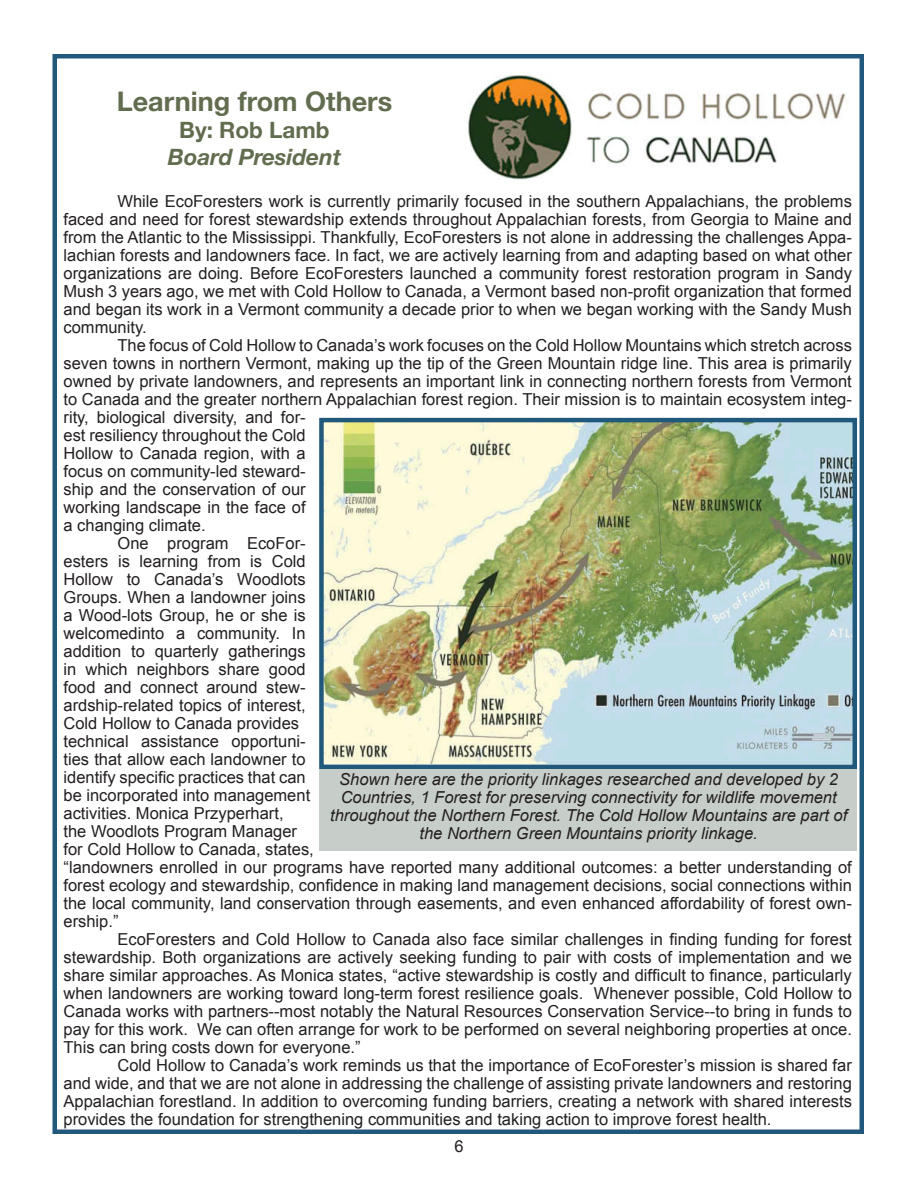
<style>
.page{position:relative;width:918px;height:1188px;background:#fff}
.page>*{position:absolute;margin:0;border:0;box-sizing:border-box;transform-origin:0 0}
.t1{font:700 27px "Helvetica Neue";color:#626d4f}
.t2{font:italic 700 22.5px "Helvetica Neue";color:#626d4f}
.t3{font:700 22.5px "Helvetica Neue";color:#626d4f}
.t4{font:16.5px/18px "Arial";color:#231f20;text-align:justify}
.t5{font:italic 16.5px/18px "Arial";color:#231f20;text-align:center}
</style>
<div class="page">
<div style="left:52px;top:54px;width:5px;height:1080px;background:#21597c"></div>
<hr style="left:53px;top:54px;width:811px;height:4px;background:#21597c">
<hr style="left:54px;top:1130px;width:810px;height:4px;background:#21597c">
<hr style="left:860px;top:54px;width:4px;height:1080px;background:#21597c">
<img style="left:324px;top:423px;width:528px;height:341px">
<div style="left:319px;top:418px;width:538px;height:351px;border:4px solid #21597c"></div>
<div style="left:320px;top:769px;width:537px;height:81px;background:#c7cec9"></div>
<img style="left:468px;top:75px;width:381px;height:105px">
<h1 class="t1" style="left:117px;top:91px;width:277px">Learning from Others</h1>
<h2 class="t3" style="left:179px;top:122px;width:152px">By: Rob Lamb</h2>
<h2 class="t2" style="left:168px;top:144px;width:175px">Board President</h2>
<p class="t4" style="left:64px;top:193px;width:790px;text-indent:54px">While EcoForesters work is currently primarily focused in the southern Appalachians, the problems faced and need for forest stewardship extends throughout Appalachian forests, from Georgia to Maine and from the Atlantic to the Mississippi. Thankfully, EcoForesters is not alone in addressing the challenges Appa&shy;lachian forests and landowners face. In fact, we are actively learning from and adapting based on what other organizations are doing. Before EcoForesters launched a community forest restoration program in Sandy Mush 3 years ago, we met with Cold Hollow to Canada, a Vermont based non-profit organization that formed and began its work in a Vermont community a decade prior to when we began working with the Sandy Mush community.</p>
<p class="t4" style="left:118px;top:337px;width:736px">The focus of Cold Hollow to Canada’s work focuses on the Cold Hollow Mountains which stretch across</p>
<p class="t4" style="left:64px;top:355px;width:790px">seven towns in northern Vermont, making up the tip of the Green Mountain ridge line. This area is primarily</p>
<p class="t4" style="left:64px;top:373px;width:790px">owned by private landowners, and represents an important link in connecting northern forests from Vermont</p>
<p class="t4" style="left:64px;top:391px;width:790px">to Canada and the greater northern Appalachian forest region. Their mission is to maintain ecosystem integ-</p>
<p class="t4" style="left:64px;top:409px;width:244px">rity, biological diversity, and for-</p>
<p class="t4" style="left:64px;top:427px;width:244px">est resiliency throughout the Cold</p>
<p class="t4" style="left:64px;top:445px;width:244px">Hollow to Canada region, with a</p>
<p class="t4" style="left:64px;top:463px;width:244px">focus on community-led steward-</p>
<p class="t4" style="left:64px;top:481px;width:244px">ship and the conservation of our</p>
<p class="t4" style="left:64px;top:499px;width:244px">working landscape in the face of</p>
<p class="t4" style="left:64px;top:517px;width:144px">a changing climate.</p>
<p class="t4" style="left:118px;top:535px;width:190px">One program EcoFor-</p>
<p class="t4" style="left:64px;top:553px;width:244px">esters is learning from is Cold</p>
<p class="t4" style="left:64px;top:571px;width:244px">Hollow to Canada’s Woodlots</p>
<p class="t4" style="left:64px;top:589px;width:244px">Groups. When a landowner joins</p>
<p class="t4" style="left:64px;top:607px;width:244px">a Wood-lots Group, he or she is</p>
<p class="t4" style="left:64px;top:625px;width:244px">welcomedinto a community. In</p>
<p class="t4" style="left:64px;top:643px;width:244px">addition to quarterly gatherings</p>
<p class="t4" style="left:64px;top:661px;width:244px">in which neighbors share good</p>
<p class="t4" style="left:64px;top:679px;width:244px">food and connect around stew-</p>
<p class="t4" style="left:64px;top:697px;width:244px">ardship-related topics of interest,</p>
<p class="t4" style="left:64px;top:715px;width:237px">Cold Hollow to Canada provides</p>
<p class="t4" style="left:64px;top:733px;width:244px">technical assistance opportuni-</p>
<p class="t4" style="left:64px;top:751px;width:244px">ties that allow each landowner to</p>
<p class="t4" style="left:64px;top:768px;width:244px">identify specific practices that can</p>
<p class="t4" style="left:64px;top:787px;width:248px">be incorporated into management</p>
<p class="t4" style="left:64px;top:805px;width:222px">activities. Monica Przyperhart,</p>
<p class="t4" style="left:64px;top:823px;width:235px">the Woodlots Program Manager</p>
<p class="t4" style="left:64px;top:841px;width:252px">for Cold Hollow to Canada, states,</p>
<p class="t4" style="left:64px;top:859px;width:790px">“landowners enrolled in our programs have reported many additional outcomes: a better understanding of</p>
<p class="t4" style="left:64px;top:876px;width:790px">forest ecology and stewardship, confidence in making land management decisions, social connections within</p>
<p class="t4" style="left:64px;top:895px;width:790px">the local community, land conservation through easements, and even enhanced affordability of forest own-</p>
<p class="t4" style="left:64px;top:913px;width:57px">ership.”</p>
<p class="t4" style="left:118px;top:930px;width:736px">EcoForesters and Cold Hollow to Canada also face similar challenges in finding funding for forest</p>
<p class="t4" style="left:64px;top:949px;width:790px">stewardship. Both organizations are actively seeking funding to pair with costs of implementation and we</p>
<p class="t4" style="left:64px;top:966px;width:790px">share similar approaches. As Monica states, “active stewardship is costly and difficult to finance, particularly</p>
<p class="t4" style="left:64px;top:985px;width:790px">when landowners are working toward long-term forest resilience goals. Whenever possible, Cold Hollow to</p>
<p class="t4" style="left:64px;top:1003px;width:790px">Canada works with partners--most notably the Natural Resources Conservation Service--to bring in funds to</p>
<p class="t4" style="left:64px;top:1021px;width:790px">pay for this work. We can often arrange for work to be performed on several neighboring properties at once.</p>
<p class="t4" style="left:64px;top:1039px;width:299px">This can bring costs down for everyone.”</p>
<p class="t4" style="left:118px;top:1057px;width:736px">Cold Hollow to Canada’s work reminds us that the importance of EcoForester’s mission is shared far</p>
<p class="t4" style="left:64px;top:1075px;width:790px">and wide, and that we are not alone in addressing the challenge of assisting private landowners and restoring</p>
<p class="t4" style="left:64px;top:1093px;width:790px">Appalachian forestland. In addition to overcoming funding barriers, creating a network with shared interests</p>
<p class="t4" style="left:64px;top:1111px;width:710px">provides the foundation for strengthening communities and taking action to improve forest health.</p>
<p class="t5" style="left:330px;top:771px;width:519px">Shown here are the priority linkages researched and developed by 2<br>Countries, 1 Forest for preserving connectivity for wildlife movement throughout the Northern Forest. The Cold Hollow Mountains are part of the Northern Green Mountains priority linkage.</p>
<p class="t4" style="left:454px;top:1138px;width:11px">6</p>
</div>
